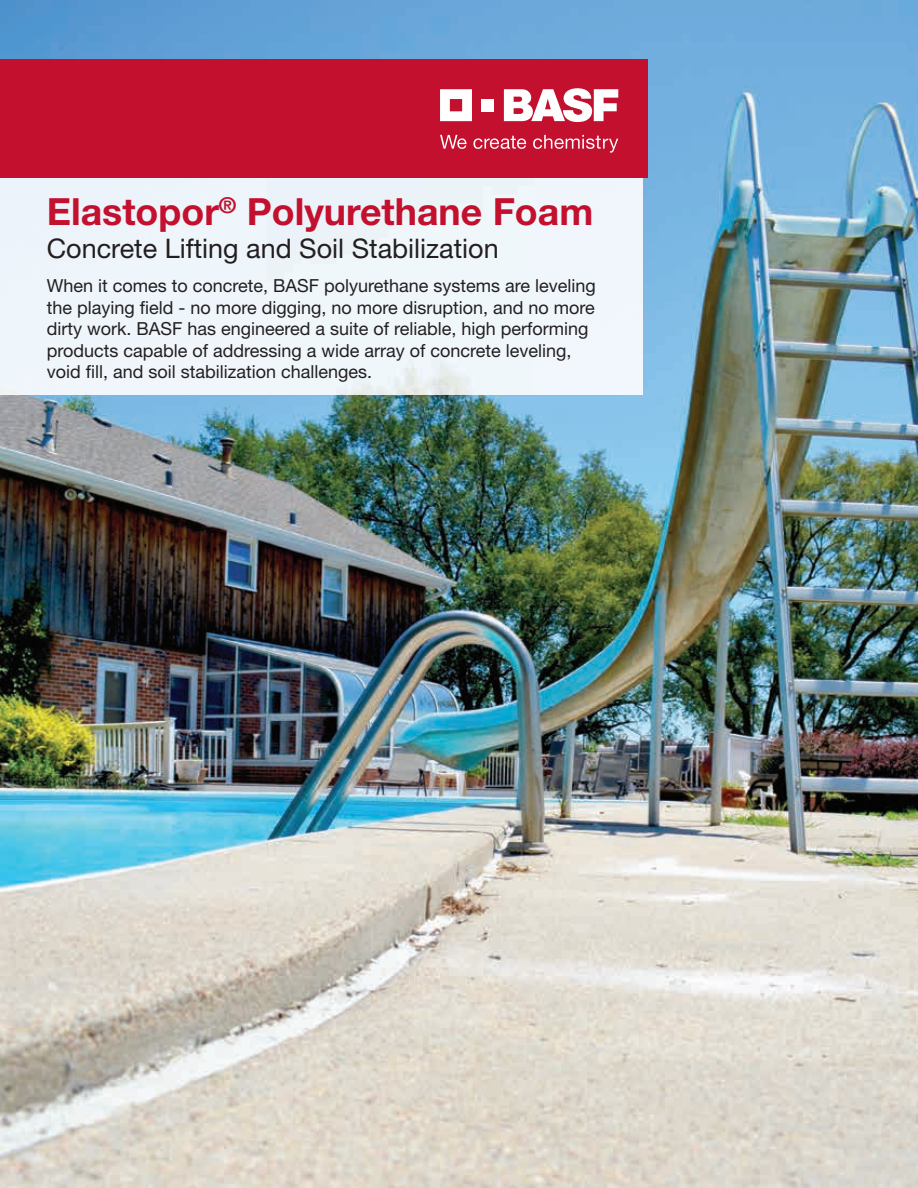
<style>
.page{position:relative;width:918px;height:1188px;background:#fff}
.page>*{position:absolute;margin:0;border:0;box-sizing:border-box;transform-origin:0 0}
.t1{font:700 37.5px "Helvetica Neue LT Std";color:#c3102e}
.t2{font:27px "Helvetica Neue LT Std";color:#231f20}
.t3{font:18px/21.6px "Helvetica Neue LT Std";color:#231f20}
</style>
<div class="page">
<img style="left:0;top:0;width:918px;height:1188px">
<div style="left:0;top:178px;width:642px;height:216px;background:#f0f6fb"></div>
<div style="left:0;top:60px;width:648px;height:118px;background:#c3102e"></div>
<svg style="left:440px;top:89px;width:32px;height:32px"></svg>
<div style="left:482px;top:99px;width:12px;height:12px;background:#fff"></div>
<svg style="left:504px;top:88px;width:114px;height:34px"></svg>
<svg style="left:440px;top:135px;width:27px;height:14px"></svg>
<svg style="left:473px;top:136px;width:53px;height:13px"></svg>
<svg style="left:533px;top:135px;width:85px;height:18px"></svg>
<h1 class="t1" style="left:47px;top:189px;width:548px">Elastopor<sup>®</sup> Polyurethane Foam</h1>
<h2 class="t2" style="left:47px;top:232px;width:454px">Concrete Lifting and Soil Stabilization</h2>
<p class="t3" style="left:47px;top:275px;width:551px">When it comes to concrete, BASF polyurethane systems are leveling the playing field - no more digging, no more disruption, and no more dirty work. BASF has engineered a suite of reliable, high performing products capable of addressing a wide array of concrete leveling, void fill, and soil stabilization challenges.</p>
</div>
